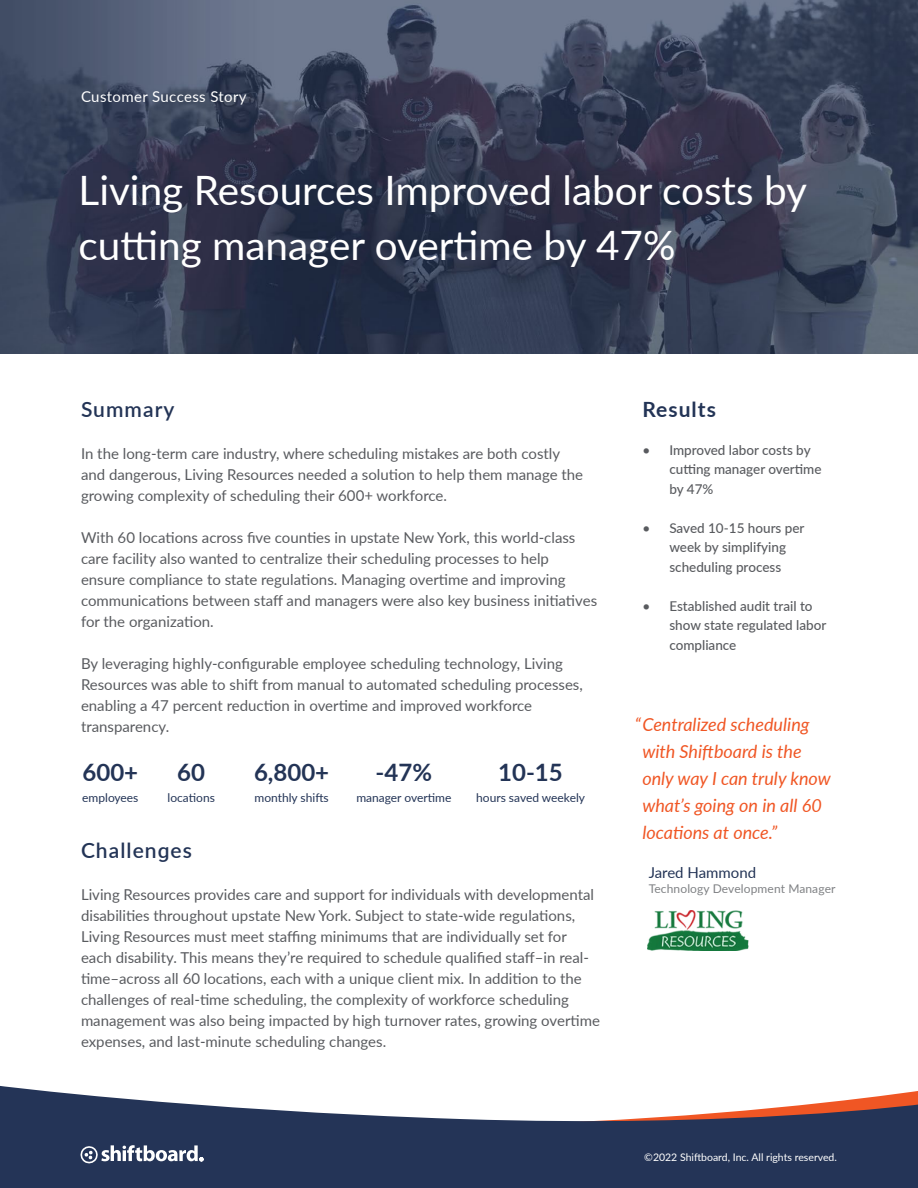
<style>
.page{position:relative;width:918px;height:1188px;background:#fff}
.page>*{position:absolute;margin:0;border:0;box-sizing:border-box;transform-origin:0 0}
.t1{font:40.5px/55.5px "Lato";color:#fff}
.t2{font:700 24px "Lato";color:#233456}
.t3{font:600 21px "Lato";letter-spacing:.05em;color:#233456}
.t4{font:700 21px "Lato";letter-spacing:.05em;color:#233456}
.t5{font:italic 18px/27px "Lato";color:#f05624}
.t6{font:15px/21px "Lato";color:#595b5f}
.t7{font:15px "Lato";letter-spacing:.025em;color:#fff}
.t8{font:700 15px "Lato";letter-spacing:.025em;color:#fff}
.t9{font:15px "Lato";color:#233456}
.t10{font:500 13.5px/19.5px "Lato";color:#595b5f}
.t11{font:12px "Lato";color:#233456}
.t12{font:12px "Lato";letter-spacing:.01em;color:#7f8184}
.t13{font:10.5px "Lato";color:#fff}
.t14{font:700 4.8px "Lato";color:#fff}
</style>
<div class="page">
<svg style="left:0;top:1086px;width:918px;height:102px;fill:#243457"></svg>
<svg style="left:79px;top:1145px;width:119px;height:20px"></svg>
<img style="left:0;top:0;width:918px;height:354px">
<img style="left:647px;top:911px;width:102px;height:40px">
<p class="t8" style="left:81px;top:84px;width:155px">Shif board Sch duling</p>
<p class="t7" style="left:81px;top:86px;width:167px">Customer Success Story</p>
<h1 class="t1" style="left:79px;top:161px;width:730px">Living Resources Improved labor costs by cutting manager overtime by 47%</h1>
<h3 class="t3" style="left:81px;top:394px;width:95px">Summary</h3>
<p class="t6" style="left:81px;top:442px;width:504px">In the long-term care industry, where scheduling mistakes are both costly and dangerous, Living Resources needed a solution to help them manage the growing complexity of scheduling their 600+ workforce.</p>
<p class="t6" style="left:81px;top:526px;width:518px">With 60 locations across five counties in upstate New York, this world-class care facility also wanted to centralize their scheduling processes to help<br>ensure compliance to state regulations. Managing overtime and improving communications between staff and managers were also key business initiatives for the organization.</p>
<p class="t6" style="left:81px;top:652px;width:503px">By leveraging highly-configurable employee scheduling technology, Living Resources was able to shift from manual to automated scheduling processes, enabling a 47 percent reduction in overtime and improved workforce transparency.</p>
<h2 class="t2" style="left:83px;top:755px;width:57px">600+</h2>
<p class="t11" style="left:82px;top:789px;width:58px">employees</p>
<h2 class="t2" style="left:177px;top:755px;width:29px">60</h2>
<p class="t11" style="left:168px;top:789px;width:49px">locations</p>
<h2 class="t2" style="left:254px;top:755px;width:77px">6,800+</h2>
<p class="t11" style="left:254px;top:789px;width:76px">monthly shifts</p>
<h2 class="t2" style="left:376px;top:755px;width:58px">-47%</h2>
<p class="t11" style="left:356px;top:789px;width:97px">manager overtime</p>
<h2 class="t2" style="left:498px;top:755px;width:66px">10-15</h2>
<p class="t11" style="left:476px;top:789px;width:110px">hours saved weekely</p>
<h3 class="t3" style="left:81px;top:835px;width:112px">Challenges</h3>
<p class="t6" style="left:81px;top:883px;width:520px">Living Resources provides care and support for individuals with developmental disabilities throughout upstate New York. Subject to state-wide regulations, Living Resources must meet staffing minimums that are individually set for each disability. This means they’re required to schedule qualified staff–in real&shy;time–across all 60 locations, each with a unique client mix. In addition to the challenges of real-time scheduling, the complexity of workforce scheduling management was also being impacted by high turnover rates, growing overtime expenses, and last-minute scheduling changes.</p>
<h3 class="t4" style="left:642px;top:394px;width:75px">Results</h3>
<p class="t10" style="left:669px;top:440px;width:154px;text-indent:-27px">• Improved labor costs by cutting manager overtime by 47%</p>
<p class="t10" style="left:669px;top:518px;width:137px;text-indent:-27px">• Saved 10-15 hours per week by simplifying scheduling process</p>
<p class="t10" style="left:669px;top:596px;width:159px;text-indent:-27px">• Established audit trail to show state regulated labor compliance</p>
<p class="t5" style="left:642px;top:711px;width:190px;text-indent:-8px">“Centralized scheduling with Shiftboard is the only way I can truly know what’s going on in all 60 locations at once.”</p>
<p class="t9" style="left:649px;top:861px;width:109px">Jared Hammond</p>
<p class="t12" style="left:649px;top:880px;width:188px">Technology Development Manager</p>
<p class="t14" style="left:199px;top:1156px;width:5px">®</p>
<p class="t13" style="left:644px;top:1150px;width:194px">©2022 Shiftboard, Inc. All rights reserved.</p>
</div>
